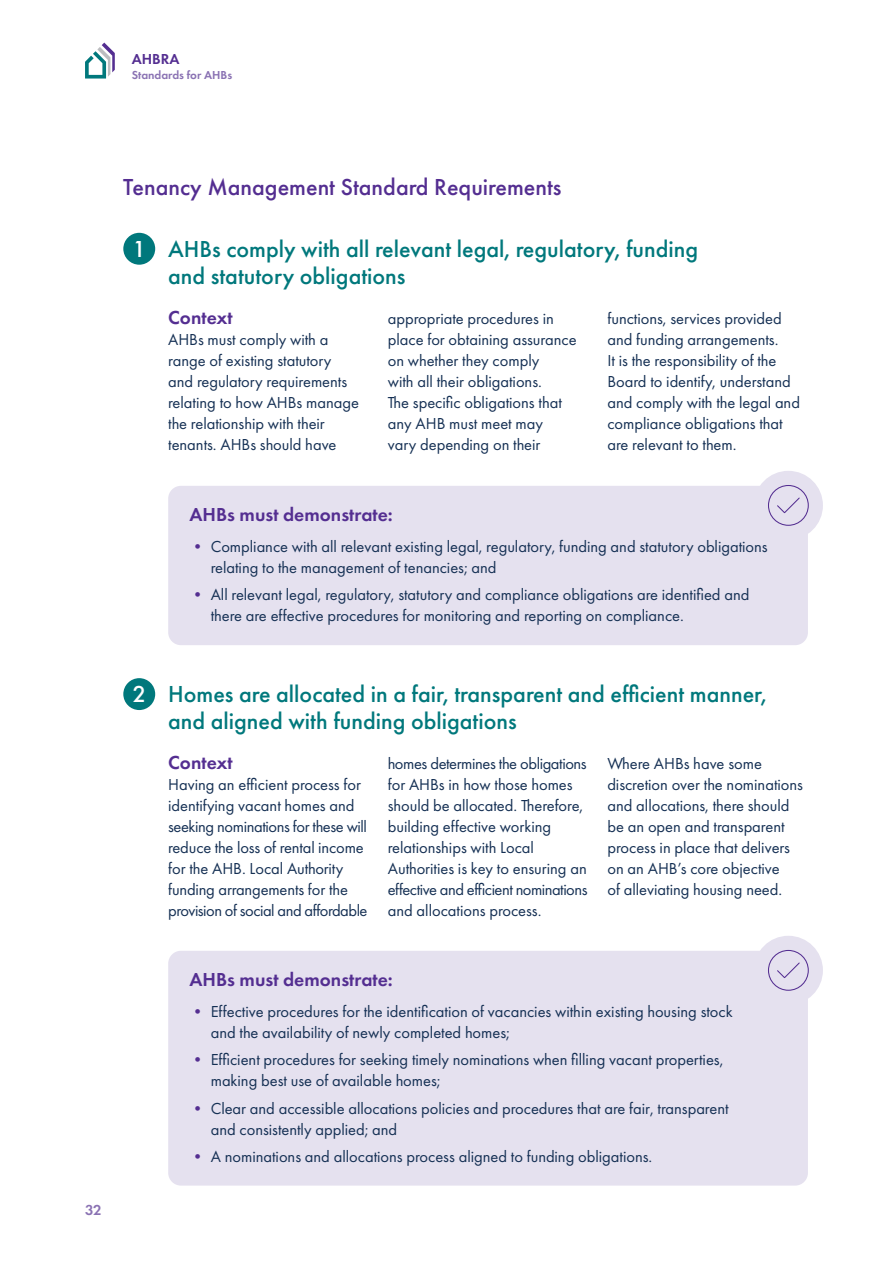
<style>
.page{position:relative;width:893px;height:1263px;background:#fff}
.page>*{position:absolute;margin:0;border:0;box-sizing:border-box;transform-origin:0 0}
.t1{font:500 24px/27px "Futura PT";color:#00787c}
.t2{font:500 24px "Futura PT";color:#542e91}
.t3{font:500 24px "Futura PT";color:#fff}
.t4{font:600 19.5px "Futura PT";color:#542e91}
.t5{font:16.5px/21px "Futura PT";color:#153054}
.t6{font:600 15px "Futura PT";color:#542e91}
.t7{font:600 15px "Futura PT";color:#8a72b3}
.t8{font:600 12px "Futura PT";color:#8a72b3}
.s1{color:#542e91}
</style>
<div class="page">
<svg style="left:85px;top:43px;width:30px;height:36px"></svg>
<div style="left:123px;top:233px;width:32px;height:32px;background:#00787c;border-radius:50%"></div>
<div style="left:123px;top:678px;width:32px;height:32px;background:#00787c;border-radius:50%"></div>
<div style="left:168px;top:951px;width:640px;height:234px;background:#e5e1ef;border-radius:13px"></div>
<div style="left:754px;top:936px;width:69px;height:69px;background:#e5e1ef;border-radius:50%"></div>
<div style="left:768px;top:950px;width:41px;height:41px;border:1px solid #542e91;border-radius:50%"></div>
<svg style="left:777px;top:962px;width:23px;height:16px"></svg>
<div style="left:168px;top:486px;width:640px;height:159px;background:#e5e1ef;border-radius:13px"></div>
<div style="left:754px;top:471px;width:69px;height:69px;background:#e5e1ef;border-radius:50%"></div>
<div style="left:768px;top:485px;width:41px;height:41px;border:1px solid #542e91;border-radius:50%"></div>
<svg style="left:777px;top:497px;width:23px;height:17px"></svg>
<p class="t6" style="left:132px;top:49px;width:49px">AHBRA</p>
<p class="t8" style="left:132px;top:67px;width:102px">Standards for AHBs</p>
<h1 class="t2" style="left:123px;top:173px;width:440px">Tenancy Management Standard Requirements</h1>
<h1 class="t3" style="left:132px;top:235px;width:15px">1</h1>
<h1 class="t1" style="left:168px;top:235px;width:532px">AHBs comply with all relevant legal, regulatory, funding and statutory obligations</h1>
<p class="t4" style="left:168px;top:305px;width:66px">Context</p>
<p class="t5" style="left:168px;top:329px;width:192px">AHBs must comply with a range of existing statutory and regulatory requirements relating to how AHBs manage the relationship with their tenants. AHBs should have</p>
<p class="t5" style="left:388px;top:308px;width:190px">appropriate procedures in place for obtaining assurance on whether they comply<br>with all their obligations.<br>The specific obligations that any AHB must meet may<br>vary depending on their</p>
<p class="t5" style="left:607px;top:308px;width:194px">functions, services provided and funding arrangements.<br>It is the responsibility of the<br>Board to identify, understand and comply with the legal and compliance obligations that are relevant to them.</p>
<p class="t4" style="left:189px;top:502px;width:205px">AHBs must demonstrate:</p>
<p class="t5" style="left:211px;top:536px;width:558px;text-indent:-21px"><span class="s1">•</span> Compliance with all relevant existing legal, regulatory, funding and statutory obligations relating to the management of tenancies; and</p>
<p class="t5" style="left:211px;top:584px;width:540px;text-indent:-21px"><span class="s1">•</span> All relevant legal, regulatory, statutory and compliance obligations are identified and there are effective procedures for monitoring and reporting on compliance.</p>
<p class="t7" style="left:85px;top:1200px;width:18px">32</p>
<h1 class="t3" style="left:132px;top:680px;width:15px">2</h1>
<h1 class="t1" style="left:168px;top:681px;width:600px">Homes are allocated in a fair, transparent and efficient manner, and aligned with funding obligations</h1>
<p class="t4" style="left:168px;top:750px;width:66px">Context</p>
<p class="t5" style="left:168px;top:774px;width:201px">Having an efficient process for identifying vacant homes and seeking nominations for these will reduce the loss of rental income for the AHB. Local Authority funding arrangements for the provision of social and affordable</p>
<p class="t5" style="left:388px;top:753px;width:201px">homes determines the obligations for AHBs in how those homes should be allocated. Therefore, building effective working relationships with Local<br>Authorities is key to ensuring an effective and efficient nominations and allocations process.</p>
<p class="t5" style="left:607px;top:753px;width:197px">Where AHBs have some discretion over the nominations and allocations, there should be an open and transparent process in place that delivers on an AHB’s core objective<br>of alleviating housing need.</p>
<p class="t4" style="left:189px;top:967px;width:205px">AHBs must demonstrate:</p>
<p class="t5" style="left:211px;top:1001px;width:523px;text-indent:-21px"><span class="s1">•</span> Effective procedures for the identification of vacancies within existing housing stock and the availability of newly completed homes;</p>
<p class="t5" style="left:211px;top:1049px;width:514px;text-indent:-21px"><span class="s1">•</span> Efficient procedures for seeking timely nominations when filling vacant properties, making best use of available homes;</p>
<p class="t5" style="left:211px;top:1098px;width:519px;text-indent:-21px"><span class="s1">•</span> Clear and accessible allocations policies and procedures that are fair, transparent and consistently applied; and</p>
<p class="t5" style="left:189px;top:1146px;width:464px"><span class="s1">•</span> A nominations and allocations process aligned to funding obligations.</p>
</div>
